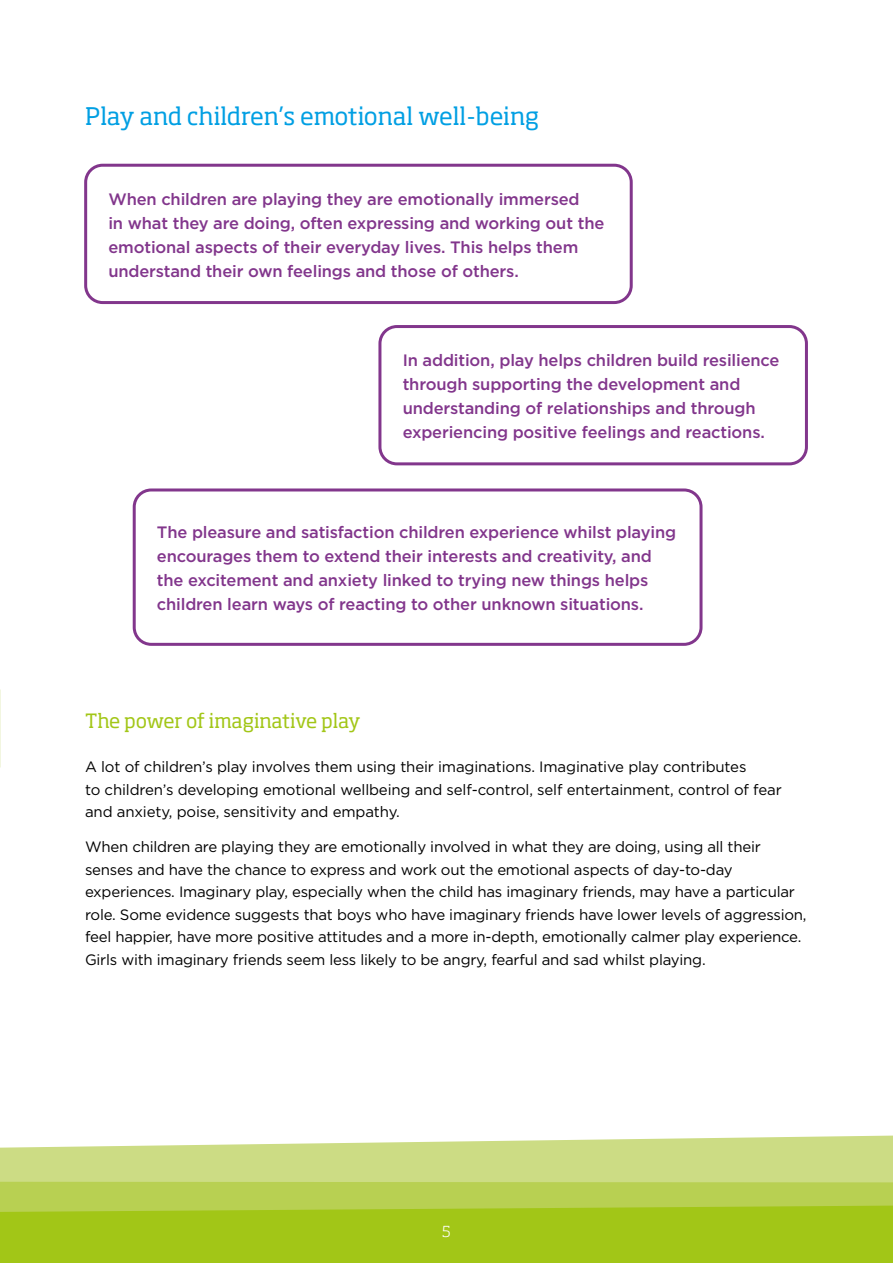
<style>
.page{position:relative;width:893px;height:1263px;background:#fff}
.page>*{position:absolute;margin:0;border:0;box-sizing:border-box;transform-origin:0 0}
.t1{font:24px "Soho Std";color:#009fe3}
.t2{font:19.5px "Soho Std";letter-spacing:-.015em;color:#a2c617}
.t3{font:500 16.5px/24px "Gotham";letter-spacing:-.01em;color:#82368c}
.t4{font:15px/22.5px "Gotham";letter-spacing:-.015em;color:#000}
.t5{font:300 15px "Soho Std";color:#fff}
</style>
<div class="page">
<svg style="left:0;top:1135px;width:893px;height:47px;background:#d3e095"></svg>
<div style="left:0;top:1212px;width:893px;height:51px;background:#a2c617"></div>
<svg style="left:0;top:1182px;width:893px;height:30px;background:#b5ce4b"></svg>
<div style="left:84px;top:164px;width:549px;height:140px;border:3px solid #82368c;border-radius:17px"></div>
<div style="left:378px;top:325px;width:430px;height:140px;border:3px solid #82368c;border-radius:17px"></div>
<div style="left:133px;top:488px;width:569px;height:158px;border:3px solid #82368c;border-radius:17px"></div>
<h1 class="t1" style="left:85px;top:101px;width:456px">Play and children’s emotional well-being</h1>
<p class="t3" style="left:108px;top:187px;width:497px">When children are playing they are emotionally immersed<br>in what they are doing, often expressing and working out the emotional aspects of their everyday lives. This helps them understand their own feelings and those of others.</p>
<p class="t3" style="left:403px;top:348px;width:378px">In addition, play helps children build resilience through supporting the development and understanding of relationships and through experiencing positive feelings and reactions.</p>
<p class="t3" style="left:157px;top:520px;width:521px">The pleasure and satisfaction children experience whilst playing encourages them to extend their interests and creativity, and the excitement and anxiety linked to trying new things helps children learn ways of reacting to other unknown situations.</p>
<h2 class="t2" style="left:85px;top:709px;width:277px">The power of imaginative play</h2>
<p class="t4" style="left:85px;top:755px;width:698px">A lot of children’s play involves them using their imaginations. Imaginative play contributes<br>to children’s developing emotional wellbeing and self-control, self entertainment, control of fear and anxiety, poise, sensitivity and empathy.</p>
<p class="t4" style="left:85px;top:835px;width:723px">When children are playing they are emotionally involved in what they are doing, using all their senses and have the chance to express and work out the emotional aspects of day-to-day experiences. Imaginary play, especially when the child has imaginary friends, may have a particular role. Some evidence suggests that boys who have imaginary friends have lower levels of aggression, feel happier, have more positive attitudes and a more in-depth, emotionally calmer play experience.<br>Girls with imaginary friends seem less likely to be angry, fearful and sad whilst playing.</p>
<p class="t5" style="left:442px;top:1222px;width:10px">5</p>
</div>
